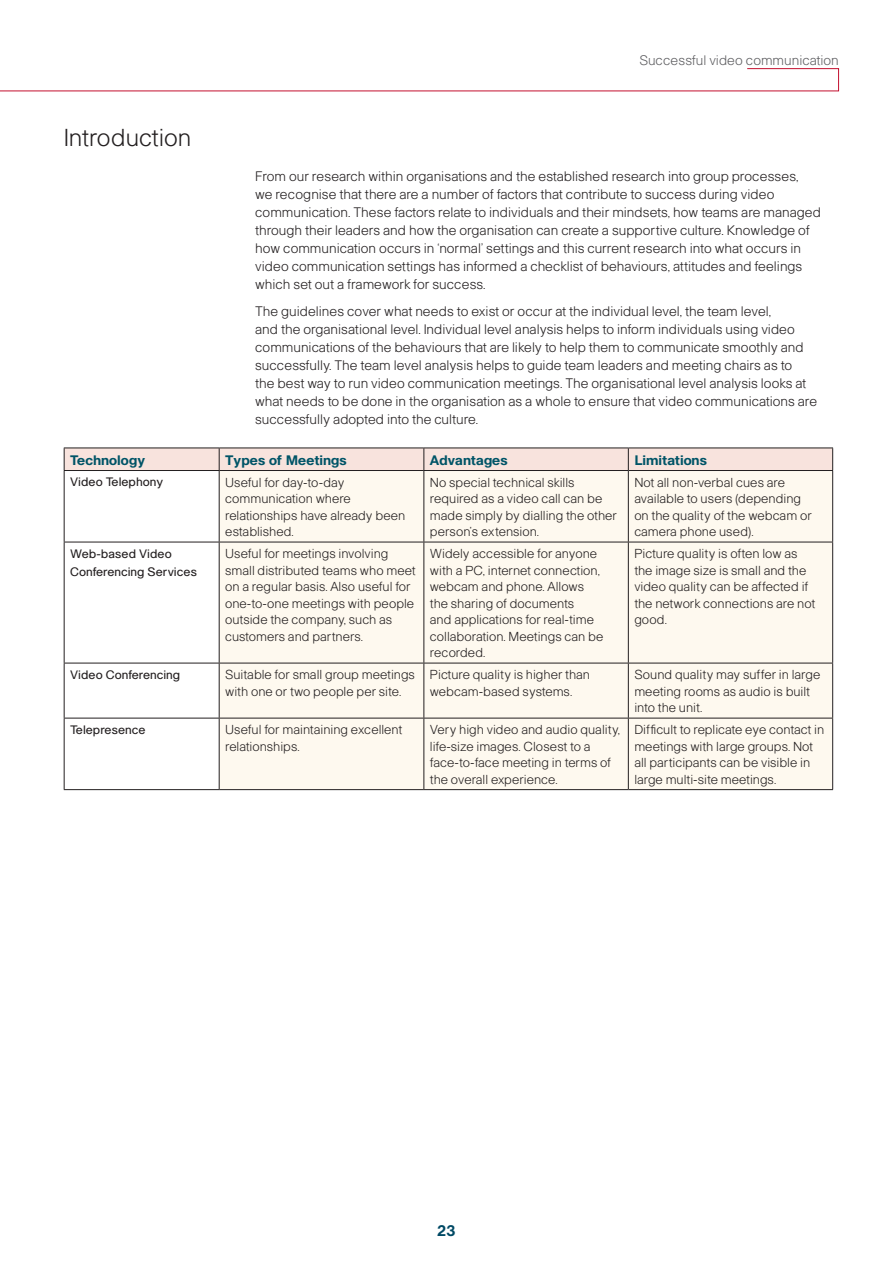
<style>
.page{position:relative;width:893px;height:1263px;background:#fff}
.page>*{position:absolute;margin:0;border:0;box-sizing:border-box;transform-origin:0 0}
.Headline{font:300 24px "Cisco";color:#231f20}
.folio{font:700 15px "Cisco";color:#004964}
.Body{font:300 13.5px/18px "Cisco";color:#231f20}
.Pullquote_Attribute{font:700 13.5px "Cisco";color:#005467}
.Document_Description{font:300 13.5px "Cisco";color:#5f5f62}
.Body-2{font:300 12.75px/16.5px "Cisco";color:#231f20}
.Body-3{font:12px/18px "Cisco";color:#231f20}
</style>
<div class="page">
<svg style="left:0;top:68px;width:839px;height:24px"></svg>
<div style="left:220px;top:471px;width:612px;height:318px;background:#fef9ef"></div>
<div style="left:64px;top:448px;width:769px;height:22px;background:#f8e3dd"></div>
<hr style="left:64px;top:470px;width:155px;height:1px;background:#231f20">
<hr style="left:64px;top:471px;width:1px;height:71px;background:#231f20">
<hr style="left:219px;top:470px;width:205px;height:1px;background:#231f20">
<hr style="left:219px;top:471px;width:1px;height:71px;background:#231f20">
<hr style="left:424px;top:470px;width:204px;height:1px;background:#231f20">
<hr style="left:423px;top:471px;width:1px;height:71px;background:#231f20">
<hr style="left:628px;top:470px;width:205px;height:1px;background:#231f20">
<hr style="left:628px;top:471px;width:1px;height:71px;background:#231f20">
<hr style="left:832px;top:471px;width:1px;height:71px;background:#231f20">
<hr style="left:64px;top:542px;width:155px;height:1px;background:#231f20">
<hr style="left:64px;top:542px;width:1px;height:121px;background:#231f20">
<hr style="left:219px;top:542px;width:205px;height:1px;background:#231f20">
<hr style="left:219px;top:542px;width:1px;height:121px;background:#231f20">
<hr style="left:424px;top:542px;width:204px;height:1px;background:#231f20">
<hr style="left:423px;top:542px;width:1px;height:121px;background:#231f20">
<hr style="left:628px;top:542px;width:205px;height:1px;background:#231f20">
<hr style="left:628px;top:542px;width:1px;height:121px;background:#231f20">
<hr style="left:832px;top:542px;width:1px;height:121px;background:#231f20">
<hr style="left:64px;top:663px;width:155px;height:1px;background:#231f20">
<hr style="left:64px;top:663px;width:1px;height:55px;background:#231f20">
<hr style="left:219px;top:663px;width:205px;height:1px;background:#231f20">
<hr style="left:219px;top:663px;width:1px;height:55px;background:#231f20">
<hr style="left:424px;top:663px;width:204px;height:1px;background:#231f20">
<hr style="left:423px;top:663px;width:1px;height:55px;background:#231f20">
<hr style="left:628px;top:663px;width:205px;height:1px;background:#231f20">
<hr style="left:628px;top:663px;width:1px;height:55px;background:#231f20">
<hr style="left:832px;top:663px;width:1px;height:55px;background:#231f20">
<hr style="left:64px;top:718px;width:155px;height:1px;background:#231f20">
<hr style="left:64px;top:718px;width:1px;height:71px;background:#231f20">
<hr style="left:219px;top:718px;width:205px;height:1px;background:#231f20">
<hr style="left:219px;top:718px;width:1px;height:71px;background:#231f20">
<hr style="left:424px;top:718px;width:204px;height:1px;background:#231f20">
<hr style="left:423px;top:718px;width:1px;height:71px;background:#231f20">
<hr style="left:628px;top:718px;width:205px;height:1px;background:#231f20">
<hr style="left:628px;top:718px;width:1px;height:71px;background:#231f20">
<hr style="left:832px;top:718px;width:1px;height:71px;background:#231f20">
<hr style="left:64px;top:789px;width:155px;height:1px;background:#231f20">
<hr style="left:219px;top:789px;width:205px;height:1px;background:#231f20">
<hr style="left:424px;top:789px;width:204px;height:1px;background:#231f20">
<hr style="left:628px;top:789px;width:205px;height:1px;background:#231f20">
<p class="Headline" style="left:64px;top:123px;width:129px">Introduction</p>
<p class="Document_Description" style="left:639px;top:52px;width:201px">Successful video communication</p>
<p class="Body" style="left:255px;top:167px;width:568px">From our research within organisations and the established research into group processes,<br>we recognise that there are a number of factors that contribute to success during video communication. These factors relate to individuals and their mindsets, how teams are managed through their leaders and how the organisation can create a supportive culture. Knowledge of how communication occurs in ‘normal’ settings and this current research into what occurs in video communication settings has informed a checklist of behaviours, attitudes and feelings which set out a framework for success.</p>
<p class="Body" style="left:255px;top:302px;width:563px">The guidelines cover what needs to exist or occur at the individual level, the team level,<br>and the organisational level. Individual level analysis helps to inform individuals using video communications of the behaviours that are likely to help them to communicate smoothly and successfully. The team level analysis helps to guide team leaders and meeting chairs as to<br>the best way to run video communication meetings. The organisational level analysis looks at what needs to be done in the organisation as a whole to ensure that video communications are successfully adopted into the culture.</p>
<p class="Pullquote_Attribute" style="left:70px;top:451px;width:77px">Technology</p>
<p class="Pullquote_Attribute" style="left:225px;top:451px;width:123px">Types of Meetings</p>
<p class="Pullquote_Attribute" style="left:430px;top:451px;width:79px">Advantages</p>
<p class="Pullquote_Attribute" style="left:634px;top:451px;width:74px">Limitations</p>
<p class="Body-3" style="left:70px;top:473px;width:94px">Video Telephony</p>
<p class="Body-2" style="left:225px;top:473px;width:182px">Useful for day-to-day communication where relationships have already been established.</p>
<p class="Body-2" style="left:430px;top:473px;width:188px">No special technical skills required as a video call can be made simply by dialling the other person’s extension.</p>
<p class="Body-2" style="left:634px;top:473px;width:179px">Not all non-verbal cues are available to users (depending on the quality of the webcam or camera phone used).</p>
<p class="Body-3" style="left:70px;top:544px;width:128px">Web-based Video<br>Conferencing Services</p>
<p class="Body-2" style="left:225px;top:545px;width:192px">Useful for meetings involving small distributed teams who meet on a regular basis. Also useful for one-to-one meetings with people outside the company, such as customers and partners.</p>
<p class="Body-2" style="left:430px;top:545px;width:175px">Widely accessible for anyone with a PC, internet connection, webcam and phone. Allows the sharing of documents<br>and applications for real-time collaboration. Meetings can be recorded.</p>
<p class="Body-2" style="left:634px;top:545px;width:182px">Picture quality is often low as the image size is small and the video quality can be affected if the network connections are not good.</p>
<p class="Body-3" style="left:70px;top:665px;width:112px">Video Conferencing</p>
<p class="Body-2" style="left:225px;top:666px;width:191px">Suitable for small group meetings with one or two people per site.</p>
<p class="Body-2" style="left:430px;top:666px;width:162px">Picture quality is higher than webcam-based systems.</p>
<p class="Body-2" style="left:634px;top:666px;width:187px">Sound quality may suffer in large meeting rooms as audio is built into the unit.</p>
<p class="Body-3" style="left:70px;top:720px;width:77px">Telepresence</p>
<p class="Body-2" style="left:225px;top:721px;width:179px">Useful for maintaining excellent relationships.</p>
<p class="Body-2" style="left:430px;top:721px;width:192px">Very high video and audio quality, life-size images. Closest to a face-to-face meeting in terms of the overall experience.</p>
<p class="Body-2" style="left:634px;top:721px;width:191px">Difficult to replicate eye contact in meetings with large groups. Not all participants can be visible in large multi-site meetings.</p>
<p class="folio" style="left:437px;top:1222px;width:21px">23</p>
</div>
